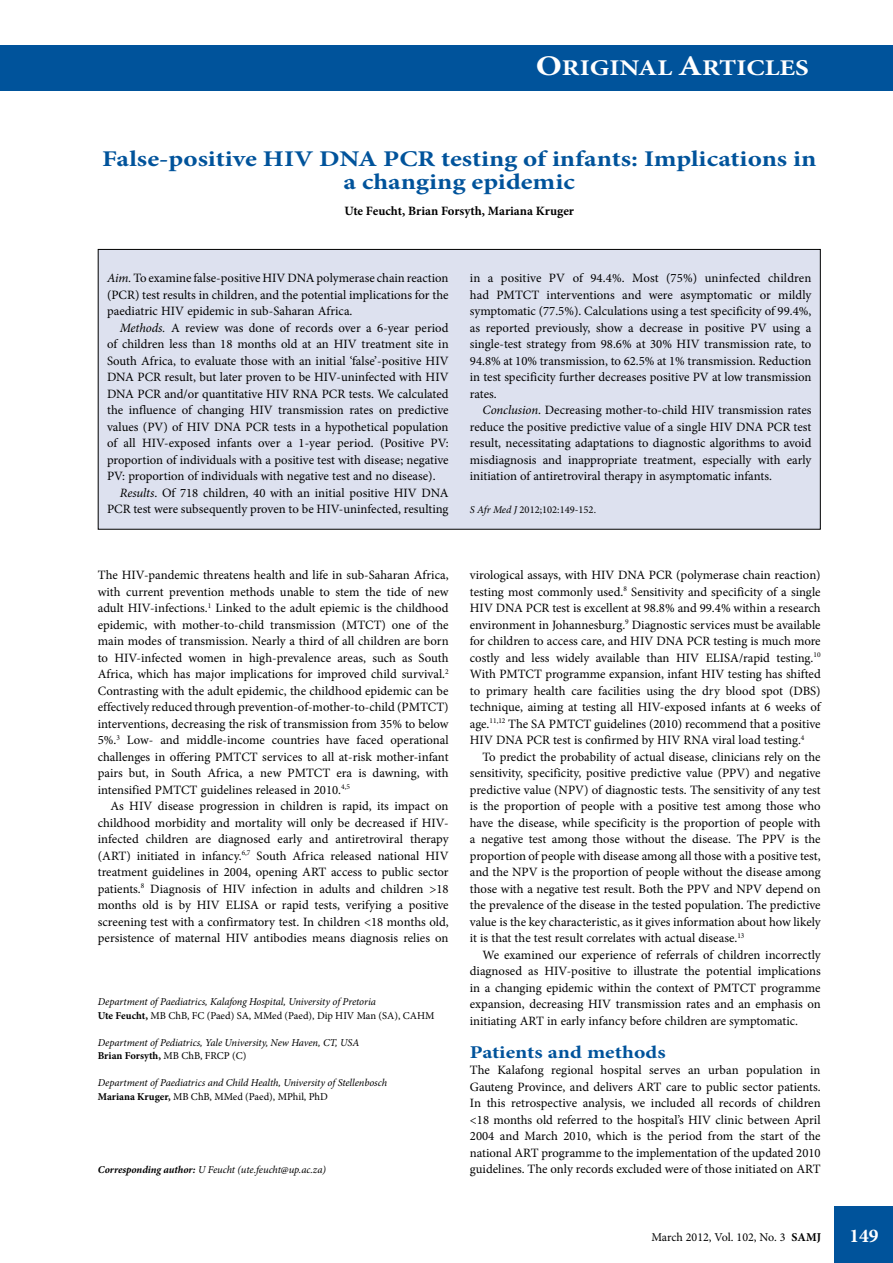
<style>
.page{position:relative;width:893px;height:1263px;background:#fff}
.page>*{position:absolute;margin:0;border:0;box-sizing:border-box;transform-origin:0 0}
.t1{font:700 22.5px/22.5px "Minion Pro";color:#00539b;text-align:center;scale:1.2 1}
.t2{font:700 22.5px "Minion Pro";color:#fff;scale:1.2 1}
.t3{font:700 19.5px "Minion Pro";color:#fff}
.t4{font:700 18px "Minion Pro";color:#00539b;scale:1.2 1}
.t5{font:12.75px/16.5px "Minion Pro";color:#000;text-align:justify}
.t6{font:700 12.75px "Minion Pro";color:#000}
.t7{font:12px "Minion Pro";letter-spacing:-.005em;color:#000}
.t8{font:italic 10.5px/13.5px "Minion Pro";letter-spacing:-.01em;color:#000}
.t9{font:10.5px "Minion Pro";color:#000}
.s1{font-size:28.5px}
.s2{font-style:italic}
.s3{font-weight:700;font-style:normal}
.s4{font-style:normal}
.s5{font-weight:700}
</style>
<div class="page">
<div style="left:834px;top:1206px;width:59px;height:57px;background:#00539b"></div>
<div style="left:0;top:45px;width:893px;height:45px;background:#00539b"></div>
<div style="left:98px;top:249px;width:722px;height:280px;background:#dde1ef"></div>
<h1 class="t2" style="left:536px;top:52px;width:229px"><span class="s1">O</span>RIGINAL <span class="s1">A</span>RTICLES</h1>
<h1 class="t1" style="left:102px;top:148px;width:597px">False-positive HIV DNA PCR testing of infants: Implications in a changing epidemic</h1>
<p class="t6" style="left:344px;top:202px;width:231px">Ute Feucht, Brian Forsyth, Mariana Kruger</p>
<p class="t5" style="left:107px;top:270px;width:343px"><span class="s2">Aim.</span> To examine false-positive HIV DNA polymerase chain reaction (PCR) test results in children, and the potential implications for the paediatric HIV epidemic in sub-Saharan Africa.</p>
<p class="t5" style="left:107px;top:319px;width:343px;text-indent:13px"><span class="s2">Methods.</span> A review was done of records over a 6-year period of children less than 18 months old at an HIV treatment site in South Africa, to evaluate those with an initial ‘false’-positive HIV DNA PCR result, but later proven to be HIV-uninfected with HIV DNA PCR and/or quantitative HIV RNA PCR tests. We calculated the influence of changing HIV transmission rates on predictive values (PV) of HIV DNA PCR tests in a hypothetical population of all HIV-exposed infants over a 1-year period. (Positive PV: proportion of individuals with a positive test with disease; negative PV: proportion of individuals with negative test and no disease).</p>
<p class="t5" style="left:107px;top:484px;width:343px;text-align:right"><span class="s2">Results</span>. Of 718 children, 40 with an initial positive HIV DNA<br>PCR test were subsequently proven to be HIV-uninfected, resulting</p>
<p class="t5" style="left:470px;top:270px;width:343px">in a positive PV of 94.4%. Most (75%) uninfected children had PMTCT interventions and were asymptomatic or mildly symptomatic (77.5%). Calculations using a test specificity of 99.4%, as reported previously, show a decrease in positive PV using a single-test strategy from 98.6% at 30% HIV transmission rate, to 94.8% at 10% transmission, to 62.5% at 1% transmission. Reduction in test specificity further decreases positive PV at low transmission rates.</p>
<p class="t5" style="left:470px;top:402px;width:343px;text-indent:13px"><span class="s2">Conclusion</span>. Decreasing mother-to-child HIV transmission rates reduce the positive predictive value of a single HIV DNA PCR test result, necessitating adaptations to diagnostic algorithms to avoid misdiagnosis and inappropriate treatment, especially with early initiation of antiretroviral therapy in asymptomatic infants.</p>
<p class="t9" style="left:470px;top:503px;width:128px"><span class="s2">S Afr Med J</span> 2012;102:149-152.</p>
<p class="t5" style="left:98px;top:567px;width:352px">The HIV-pandemic threatens health and life in sub-Saharan Africa, with current prevention methods unable to stem the tide of new adult HIV-infections.<sup>1</sup> Linked to the adult epiemic is the childhood epidemic, with mother-to-child transmission (MTCT) one of the main modes of transmission. Nearly a third of all children are born to HIV-infected women in high-prevalence areas, such as South Africa, which has major implications for improved child survival.<sup>2<br></sup>Contrasting with the adult epidemic, the childhood epidemic can be effectively reduced through prevention-of-mother-to-child (PMTCT) interventions, decreasing the risk of transmission from 35% to below 5%.<sup>3</sup> Low- and middle-income countries have faced operational challenges in offering PMTCT services to all at-risk mother-infant pairs but, in South Africa, a new PMTCT era is dawning, with intensified PMTCT guidelines released in 2010.<sup>4,5</sup></p>
<p class="t5" style="left:98px;top:798px;width:352px;text-indent:13px">As HIV disease progression in children is rapid, its impact on childhood morbidity and mortality will only be decreased if HIV&shy;infected children are diagnosed early and antiretroviral therapy (ART) initiated in infancy.<sup>6,7</sup> South Africa released national HIV treatment guidelines in 2004, opening ART access to public sector patients.<sup>8</sup> Diagnosis of HIV infection in adults and children &gt;18 months old is by HIV ELISA or rapid tests, verifying a positive screening test with a confirmatory test. In children &lt;18 months old, persistence of maternal HIV antibodies means diagnosis relies on</p>
<p class="t8" style="left:98px;top:995px;width:338px">Department of Paediatrics, Kalafong Hospital, University of Pretoria<br><span class="s3">Ute Feucht,</span> <span class="s4">MB ChB, FC (Paed) SA, MMed (Paed), Dip HIV Man (SA), CAHM</span></p>
<p class="t8" style="left:98px;top:1036px;width:263px">Department of Pediatrics, Yale University, New Haven, CT, USA<br><span class="s3">Brian Forsyth,</span> <span class="s4">MB ChB, FRCP (C)</span></p>
<p class="t8" style="left:98px;top:1076px;width:291px">Department of Paediatrics and Child Health, University of Stellenbosch<br><span class="s3">Mariana Kruger,</span> <span class="s4">MB ChB, MMed (Paed), MPhil, PhD</span></p>
<p class="t8" style="left:98px;top:1163px;width:230px"><span class="s5">Corresponding author:</span> U Feucht (ute.feucht@up.ac.za)</p>
<p class="t5" style="left:470px;top:567px;width:352px">virological assays, with HIV DNA PCR (polymerase chain reaction) testing most commonly used.<sup>8</sup> Sensitivity and specificity of a single HIV DNA PCR test is excellent at 98.8% and 99.4% within a research environment in Johannesburg.<sup>9</sup> Diagnostic services must be available for children to access care, and HIV DNA PCR testing is much more costly and less widely available than HIV ELISA/rapid testing.<sup>10<br></sup>With PMTCT programme expansion, infant HIV testing has shifted to primary health care facilities using the dry blood spot (DBS) technique, aiming at testing all HIV-exposed infants at 6 weeks of age.<sup>11,12</sup> The SA PMTCT guidelines (2010) recommend that a positive HIV DNA PCR test is confirmed by HIV RNA viral load testing.<sup>4</sup></p>
<p class="t5" style="left:470px;top:748px;width:352px;text-indent:13px">To predict the probability of actual disease, clinicians rely on the sensitivity, specificity, positive predictive value (PPV) and negative predictive value (NPV) of diagnostic tests. The sensitivity of any test is the proportion of people with a positive test among those who have the disease, while specificity is the proportion of people with a negative test among those without the disease. The PPV is the proportion of people with disease among all those with a positive test, and the NPV is the proportion of people without the disease among those with a negative test result. Both the PPV and NPV depend on the prevalence of the disease in the tested population. The predictive value is the key characteristic, as it gives information about how likely it is that the test result correlates with actual disease.<sup>13</sup></p>
<p class="t5" style="left:470px;top:946px;width:352px;text-indent:13px">We examined our experience of referrals of children incorrectly diagnosed as HIV-positive to illustrate the potential implications in a changing epidemic within the context of PMTCT programme expansion, decreasing HIV transmission rates and an emphasis on initiating ART in early infancy before children are symptomatic.</p>
<h3 class="t4" style="left:470px;top:1039px;width:165px">Patients and methods</h3>
<p class="t5" style="left:470px;top:1062px;width:352px">The Kalafong regional hospital serves an urban population in Gauteng Province, and delivers ART care to public sector patients.<br>In this retrospective analysis, we included all records of children &lt;18 months old referred to the hospital’s HIV clinic between April 2004 and March 2010, which is the period from the start of the national ART programme to the implementation of the updated 2010 guidelines. The only records excluded were of those initiated on ART</p>
<p class="t7" style="left:651px;top:1229px;width:171px">March 2012, Vol. 102, No. 3 <span class="s5">SAMJ</span></p>
<h2 class="t3" style="left:849px;top:1222px;width:31px">149</h2>
</div>
